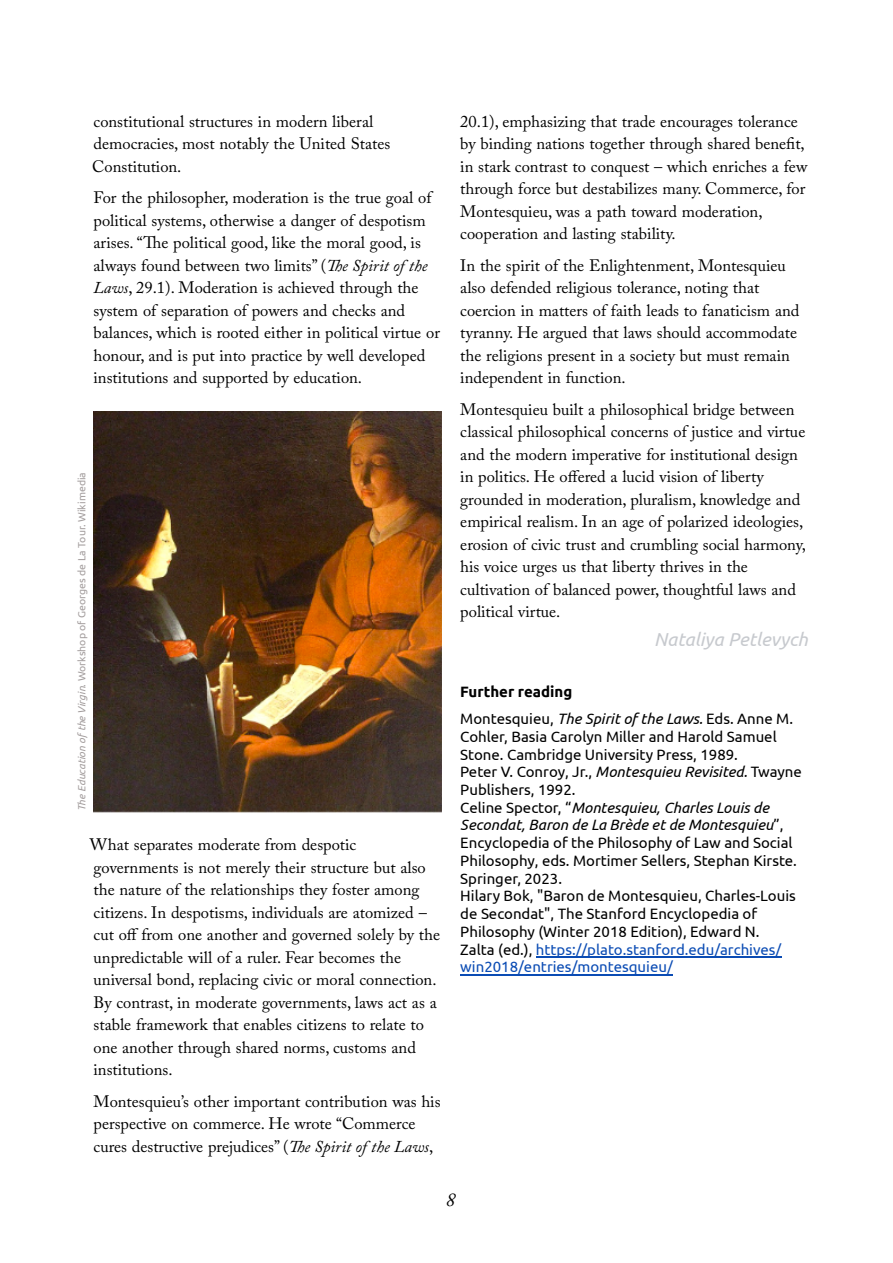
<style>
.page{position:relative;width:893px;height:1263px;background:#fff}
.page>*{position:absolute;margin:0;border:0;box-sizing:border-box;transform-origin:0 0}
.t1{font:italic 19.5px "Adobe Caslon Pro";color:#000}
.t2{font:italic 18.75px "Ubuntu";color:rgb(192 195 200/.89)}
.t3{font:16.5px/22.5px "Adobe Caslon Pro";color:#000}
.t4{font:15px/17.7px "Ubuntu";color:#000}
.t5{font:10.5px "Ubuntu";color:#a49e9e}
.s1{font-style:italic}
.s2{font-weight:700}
.s3{color:#0b4cb4}
</style>
<div class="page">
<hr style="left:536px;top:956px;width:245px;height:2px;background:#0b4cb4">
<hr style="left:460px;top:974px;width:213px;height:1px;background:#0b4cb4">
<img style="left:94px;top:412px;width:347px;height:400px">
<p class="t3" style="left:92px;top:112px;width:300px">constitutional structures in modern liberal democracies, most notably the United States<br>Constitution.</p>
<p class="t3" style="left:94px;top:188px;width:348px">For the philosopher, moderation is the true goal of political systems, otherwise a danger of despotism arises. “The political good, like the moral good, is always found between two limits” (<span class="s1">The Spirit of the Laws</span>, 29.1). Moderation is achieved through the system of separation of powers and checks and balances, which is rooted either in political virtue or honour, and is put into practice by well developed institutions and supported by education.</p>
<p class="t5" style="left:77px;top:811px;width:341px;rotate:-90deg"><span class="s1">The Education of the Virgin</span>. Workshop of Georges de La Tour. Wikimedia</p>
<p class="t3" style="left:90px;top:835px;width:352px">What separates moderate from despotic governments is not merely their structure but also the nature of the relationships they foster among citizens. In despotisms, individuals are atomized – cut off from one another and governed solely by the unpredictable will of a ruler. Fear becomes the universal bond, replacing civic or moral connection.<br>By contrast, in moderate governments, laws act as a stable framework that enables citizens to relate to one another through shared norms, customs and institutions.</p>
<p class="t3" style="left:94px;top:1092px;width:349px">Montesquieu’s other important contribution was his perspective on commerce. He wrote “Commerce cures destructive prejudices” (<span class="s1">The Spirit of the Laws</span>,</p>
<p class="t3" style="left:460px;top:112px;width:349px">20.1), emphasizing that trade encourages tolerance by binding nations together through shared benefit, in stark contrast to conquest – which enriches a few through force but destabilizes many. Commerce, for Montesquieu, was a path toward moderation, cooperation and lasting stability.</p>
<p class="t3" style="left:460px;top:256px;width:341px">In the spirit of the Enlightenment, Montesquieu also defended religious tolerance, noting that coercion in matters of faith leads to fanaticism and tyranny. He argued that laws should accommodate the religions present in a society but must remain independent in function.</p>
<p class="t3" style="left:460px;top:400px;width:347px">Montesquieu built a philosophical bridge between classical philosophical concerns of justice and virtue and the modern imperative for institutional design in politics. He offered a lucid vision of liberty grounded in moderation, pluralism, knowledge and empirical realism. In an age of polarized ideologies, erosion of civic trust and crumbling social harmony, his voice urges us that liberty thrives in the cultivation of balanced power, thoughtful laws and political virtue.</p>
<p class="t2" style="left:654px;top:631px;width:155px">Nataliya Petlevych</p>
<p class="t4" style="left:460px;top:679px;width:334px;line-height:26.7px"><span class="s2">Further reading<br></span>Montesquieu, <span class="s1">The Spirit of the Laws.</span> Eds. Anne M.</p>
<p class="t4" style="left:460px;top:728px;width:343px">Cohler, Basia Carolyn Miller and Harold Samuel Stone. Cambridge University Press, 1989.<br>Peter V. Conroy, Jr., <span class="s1">Montesquieu Revisited.</span> Twayne Publishers, 1992.<br>Celine Spector, “<span class="s1">Montesquieu, Charles Louis de Secondat, Baron de La Brède et de Montesquieu</span>”, Encyclopedia of the Philosophy of Law and Social Philosophy, eds. Mortimer Sellers, Stephan Kirste.<br>Springer, 2023.<br>Hilary Bok, "Baron de Montesquieu, Charles-Louis de Secondat", The Stanford Encyclopedia of Philosophy (Winter 2018 Edition), Edward N.<br>Zalta (ed.), <span class="s3">https://plato.stanford.edu/archives/ win2018/entries/montesquieu/</span></p>
<p class="t1" style="left:446px;top:1192px;width:11px">8</p>
</div>
